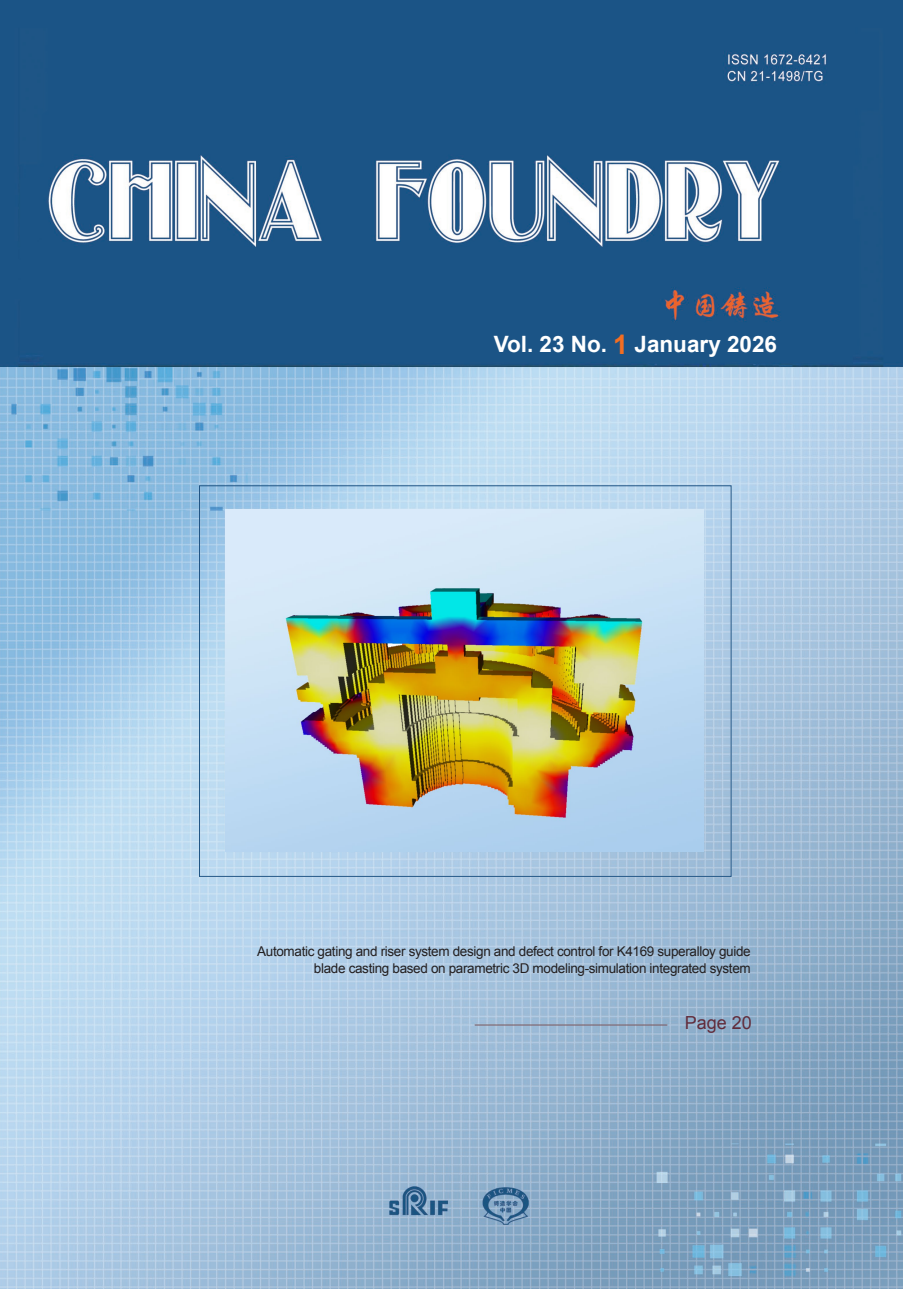
<style>
.page{position:relative;width:905px;height:1289px;background:#fff}
.page>*{position:absolute;margin:0;border:0;box-sizing:border-box;transform-origin:0 0}
.t1{font:700 22.5px "Arial";color:#fff}
.t2{font:18px "Arial";color:#612c3b}
.t3{font:13.5px/16.5px "Arial";letter-spacing:-.025em;color:#231f20;text-align:right}
.s1{font-size:27px;color:#f36e21}
</style>
<div class="page">
<img style="left:0;top:0;width:903px;height:1288px">
<img style="left:225px;top:509px;width:478px;height:342px">
<h1 class="t1" style="left:494px;top:329px;width:285px">Vol. 23 No. <span class="s1">1</span> January 2026</h1>
<p class="t3" style="left:257px;top:943px;width:495px">Automatic gating and riser system design and defect control for K4169 superalloy guide blade casting based on parametric 3D modeling-simulation integrated system</p>
<h2 class="t2" style="left:685px;top:1010px;width:69px">Page 20</h2>
</div>
